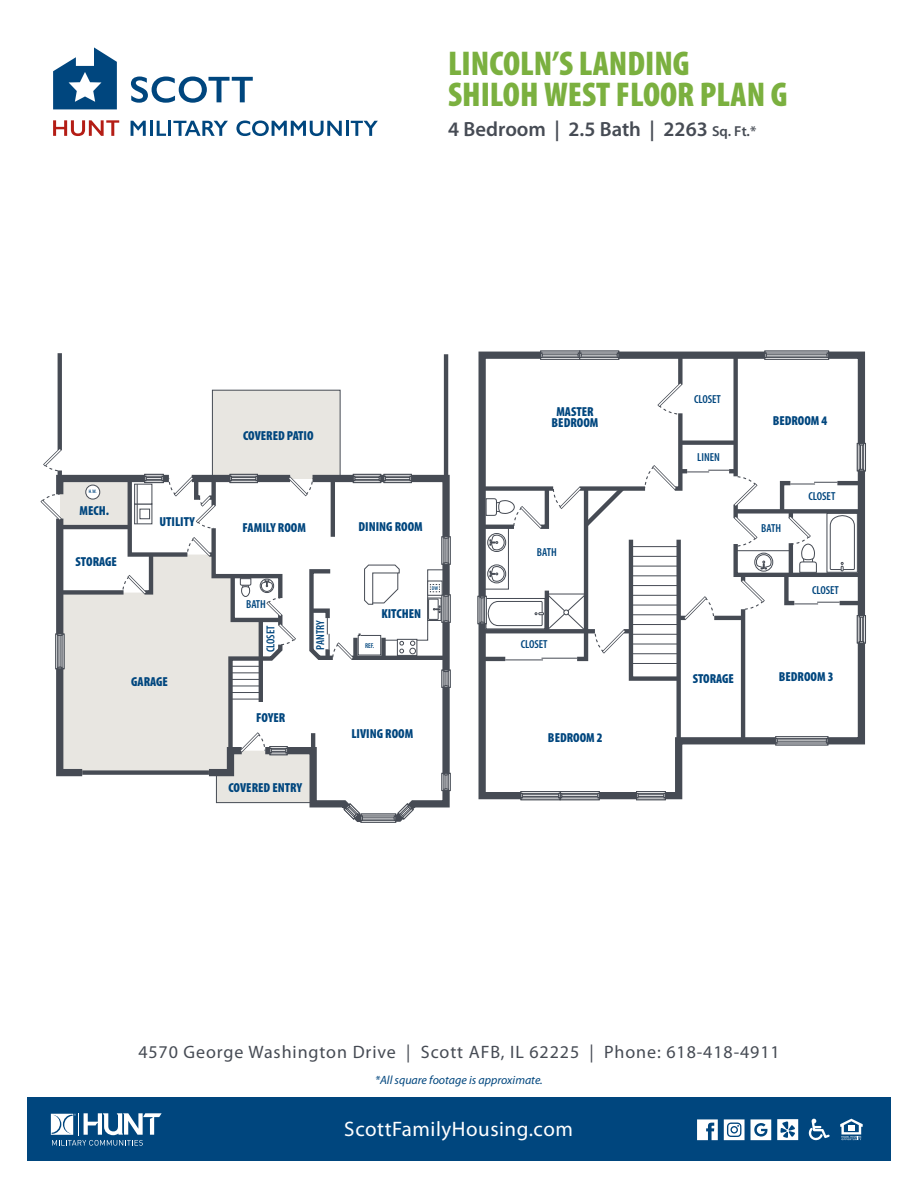
<style>
.page{position:relative;width:918px;height:1188px;background:#fff}
.page>*{position:absolute;margin:0;border:0;box-sizing:border-box;transform-origin:0 0}
.t1{font:900 condensed 34.5px/31.5px "Myriad Pro";color:#7bb03f}
.t2{font:21px "Myriad Pro";letter-spacing:.025em;color:#fff}
.t3{font:600 20.55px "Myriad Pro";color:#464b54}
.t4{font:18px "Myriad Pro";letter-spacing:.05em;color:#464b54}
.t5{font:900 condensed 13.05px/11.7px "Myriad Pro";color:#00467e;text-align:center}
.t6{font:italic 12px "Myriad Pro";color:#00467e}
.t7{font:600 condensed 11.7px "Myriad Pro";color:#00467e}
.t8{font:600 condensed 7.05px "Myriad Pro";color:#00467e}
.t9{font:600 condensed 5.4px "Myriad Pro";color:#00467e}
.t10{font:600 condensed 5.1px "Myriad Pro";color:#00467e}
.s1{font-size:14.4px}
</style>
<div class="page">
<svg style="left:53px;top:120px;width:66px;height:16px"></svg>
<svg style="left:131px;top:121px;width:15px;height:15px"></svg>
<hr style="left:150px;top:121px;width:3px;height:15px;background:#00467e">
<svg style="left:157px;top:121px;width:9px;height:15px"></svg>
<hr style="left:168px;top:121px;width:3px;height:15px;background:#00467e">
<svg style="left:173px;top:121px;width:55px;height:15px"></svg>
<svg style="left:236px;top:121px;width:106px;height:15px"></svg>
<hr style="left:346px;top:121px;width:3px;height:15px;background:#00467e">
<svg style="left:351px;top:121px;width:27px;height:15px"></svg>
<svg style="left:53px;top:47px;width:64px;height:62px"></svg>
<svg style="left:131px;top:77px;width:122px;height:26px"></svg>
<hr style="left:444px;top:354px;width:4px;height:124px;background:#464b54">
<hr style="left:58px;top:353px;width:4px;height:97px;background:#464b54">
<svg style="left:40px;top:389px;width:411px;height:434px"></svg>
<svg style="left:477px;top:350px;width:389px;height:451px"></svg>
<hr style="left:631px;top:546px;width:48px;height:1px;background:#464b54">
<hr style="left:631px;top:556px;width:48px;height:1px;background:#464b54">
<hr style="left:631px;top:566px;width:48px;height:1px;background:#464b54">
<hr style="left:631px;top:575px;width:48px;height:1px;background:#464b54">
<hr style="left:631px;top:585px;width:48px;height:1px;background:#464b54">
<hr style="left:631px;top:595px;width:48px;height:1px;background:#464b54">
<hr style="left:631px;top:605px;width:48px;height:1px;background:#464b54">
<hr style="left:631px;top:614px;width:48px;height:1px;background:#464b54">
<hr style="left:631px;top:624px;width:48px;height:1px;background:#464b54">
<hr style="left:631px;top:634px;width:48px;height:1px;background:#464b54">
<hr style="left:631px;top:644px;width:48px;height:1px;background:#464b54">
<hr style="left:631px;top:653px;width:48px;height:1px;background:#464b54">
<hr style="left:631px;top:663px;width:48px;height:1px;background:#464b54">
<div style="left:27px;top:1098px;width:864px;height:63px;background:#00467e"></div>
<svg style="left:51px;top:1113px;width:111px;height:33px"></svg>
<svg style="left:840px;top:1119px;width:23px;height:21px"></svg>
<svg style="left:809px;top:1119px;width:21px;height:21px"></svg>
<svg style="left:697px;top:1119px;width:21px;height:21px"></svg>
<svg style="left:751px;top:1119px;width:20px;height:21px"></svg>
<svg style="left:724px;top:1119px;width:21px;height:21px"></svg>
<svg style="left:777px;top:1119px;width:21px;height:21px"></svg>
<h1 class="t1" style="left:448px;top:46px;width:341px">LINCOLN’S LANDING<br>SHILOH WEST FLOOR PLAN G</h1>
<h3 class="t3" style="left:448px;top:116px;width:310px">4 Bedroom | 2.5 Bath | 2263 <span class="s1">Sq. Ft.*</span></h3>
<p class="t10" style="left:89px;top:489px;width:9px">H.W.</p>
<p class="t5" style="left:80px;top:504px;width:31px">MECH.</p>
<p class="t5" style="left:76px;top:556px;width:43px">STORAGE</p>
<p class="t5" style="left:159px;top:515px;width:37px">UTILITY</p>
<p class="t5" style="left:131px;top:675px;width:38px">GARAGE</p>
<p class="t5" style="left:243px;top:429px;width:72px">COVERED PATIO</p>
<p class="t5" style="left:243px;top:521px;width:65px">FAMILY ROOM</p>
<p class="t7" style="left:246px;top:597px;width:21px">BATH</p>
<p class="t7" style="left:264px;top:652px;width:28px;rotate:-90deg">CLOSET</p>
<p class="t5" style="left:256px;top:711px;width:31px">FOYER</p>
<p class="t7" style="left:313px;top:650px;width:31px;rotate:-90deg">PANTRY</p>
<p class="t5" style="left:228px;top:781px;width:75px">COVERED ENTRY</p>
<p class="t5" style="left:358px;top:520px;width:66px">DINING ROOM</p>
<p class="t5" style="left:381px;top:607px;width:41px">KITCHEN</p>
<p class="t8" style="left:365px;top:641px;width:11px">REF.</p>
<p class="t9" style="left:432px;top:585px;width:8px">DW</p>
<p class="t5" style="left:351px;top:727px;width:63px">LIVING ROOM</p>
<p class="t5" style="left:552px;top:405px;width:48px">MASTER<br>BEDROOM</p>
<p class="t7" style="left:537px;top:545px;width:21px">BATH</p>
<p class="t7" style="left:521px;top:637px;width:28px">CLOSET</p>
<p class="t5" style="left:548px;top:731px;width:56px">BEDROOM 2</p>
<p class="t7" style="left:694px;top:392px;width:28px">CLOSET</p>
<p class="t7" style="left:697px;top:450px;width:24px">LINEN</p>
<p class="t5" style="left:773px;top:414px;width:56px">BEDROOM 4</p>
<p class="t7" style="left:761px;top:521px;width:21px">BATH</p>
<p class="t7" style="left:809px;top:489px;width:28px">CLOSET</p>
<p class="t7" style="left:812px;top:583px;width:28px">CLOSET</p>
<p class="t5" style="left:693px;top:673px;width:43px">STORAGE</p>
<p class="t5" style="left:779px;top:670px;width:56px">BEDROOM 3</p>
<h3 class="t4" style="left:138px;top:1041px;width:643px">4570 George Washington Drive | Scott AFB, IL 62225 | Phone: 618-418-4911</h3>
<p class="t6" style="left:375px;top:1072px;width:169px">*All square footage is approximate.</p>
<h2 class="t2" style="left:344px;top:1116px;width:230px">ScottFamilyHousing.com</h2>
</div>
